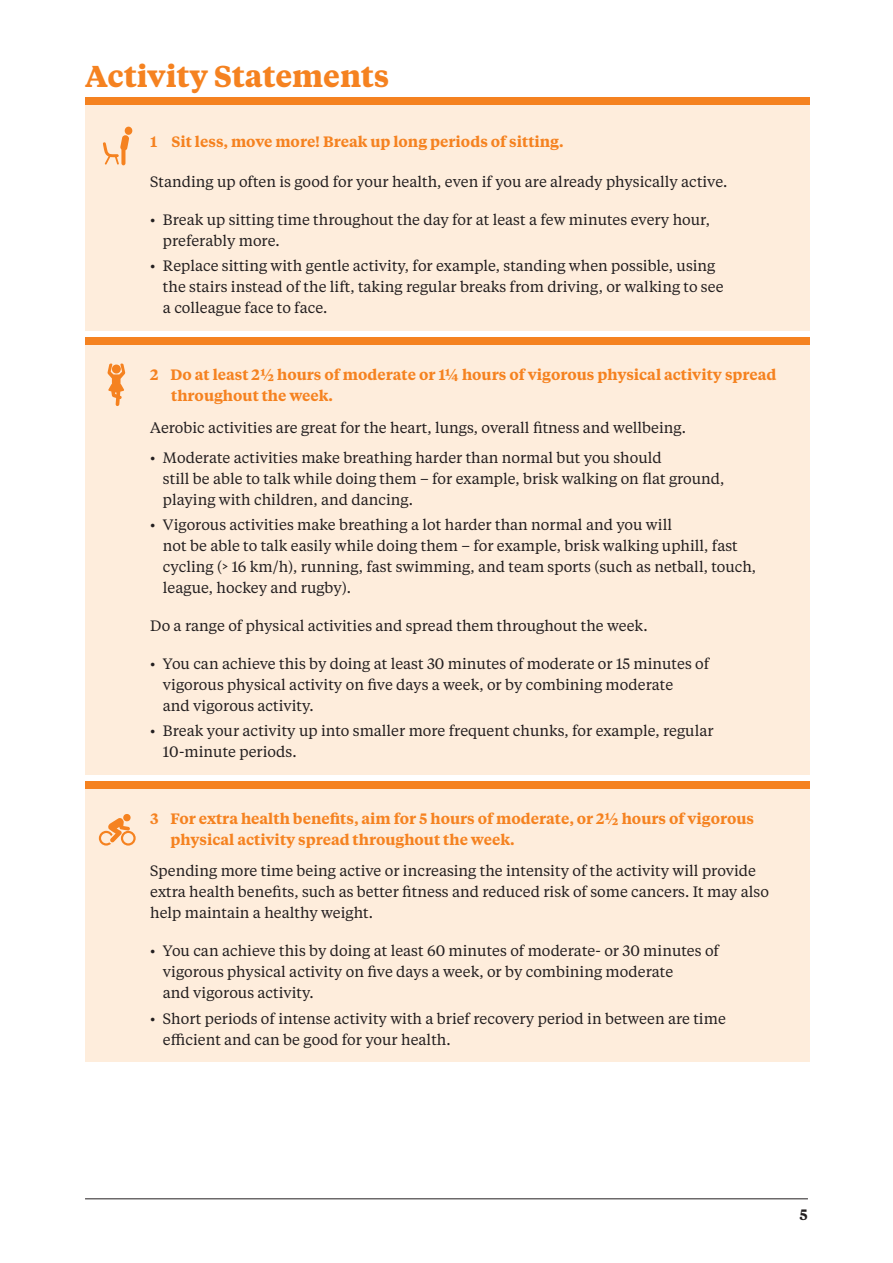
<style>
.page{position:relative;width:893px;height:1263px;background:#fff}
.page>*{position:absolute;margin:0;border:0;box-sizing:border-box;transform-origin:0 0}
.t1{font:700 30px "Tiempos Text";color:#f58220}
.t2{font:15px/21px "Tiempos Text";color:#231f20}
.t3{font:600 15px/21px "Tiempos Text";color:#f58220}
.t4{font:600 15px "Tiempos Text";color:#231f20}
</style>
<div class="page">
<hr style="left:85px;top:1198px;width:723px;height:1px;background:#231f20">
<div style="left:85px;top:97px;width:724px;height:8px;background:#f58220"></div>
<div style="left:85px;top:105px;width:724px;height:226px;background:#feeddc"></div>
<div style="left:125px;top:127px;width:7px;height:8px;background:#f58220;border-radius:50%"></div>
<svg style="left:103px;top:135px;width:26px;height:30px"></svg>
<div style="left:85px;top:337px;width:724px;height:8px;background:#f58220"></div>
<div style="left:85px;top:345px;width:724px;height:430px;background:#feeddc"></div>
<div style="left:85px;top:781px;width:724px;height:8px;background:#f58220"></div>
<div style="left:85px;top:789px;width:724px;height:272px;background:#feeddc"></div>
<svg style="left:107px;top:364px;width:18px;height:42px"></svg>
<div style="left:112px;top:364px;width:9px;height:9px;background:#f58220;border-radius:50%"></div>
<svg style="left:99px;top:814px;width:37px;height:31px"></svg>
<h1 class="t1" style="left:85px;top:55px;width:306px">Activity Statements</h1>
<p class="t3" style="left:150px;top:130px;width:415px">1 Sit less, move more! Break up long periods of sitting.</p>
<p class="t2" style="left:150px;top:170px;width:579px">Standing up often is good for your health, even if you are already physically active.</p>
<p class="t2" style="left:163px;top:208px;width:549px;text-indent:-13px">• Break up sitting time throughout the day for at least a few minutes every hour, preferably more.</p>
<p class="t2" style="left:163px;top:254px;width:562px;text-indent:-13px">• Replace sitting with gentle activity, for example, standing when possible, using the stairs instead of the lift, taking regular breaks from driving, or walking to see a colleague face to face.</p>
<p class="t3" style="left:171px;top:363px;width:607px;text-indent:-21px">2 Do at least 2½ hours of moderate or 1¼ hours of vigorous physical activity spread throughout the week.</p>
<p class="t2" style="left:150px;top:417px;width:537px">Aerobic activities are great for the heart, lungs, overall fitness and wellbeing.</p>
<p class="t2" style="left:163px;top:446px;width:563px;text-indent:-13px">• Moderate activities make breathing harder than normal but you should<br>still be able to talk while doing them – for example, brisk walking on flat ground, playing with children, and dancing.</p>
<p class="t2" style="left:163px;top:513px;width:595px;text-indent:-13px">• Vigorous activities make breathing a lot harder than normal and you will<br>not be able to talk easily while doing them – for example, brisk walking uphill, fast cycling (&gt; 16 km/h), running, fast swimming, and team sports (such as netball, touch, league, hockey and rugby).</p>
<p class="t2" style="left:150px;top:614px;width:499px">Do a range of physical activities and spread them throughout the week.</p>
<p class="t2" style="left:163px;top:652px;width:548px;text-indent:-13px">• You can achieve this by doing at least 30 minutes of moderate or 15 minutes of vigorous physical activity on five days a week, or by combining moderate<br>and vigorous activity.</p>
<p class="t2" style="left:163px;top:720px;width:552px;text-indent:-13px">• Break your activity up into smaller more frequent chunks, for example, regular<br>10-minute periods.</p>
<p class="t3" style="left:171px;top:807px;width:585px;text-indent:-20px">3 For extra health benefits, aim for 5 hours of moderate, or 2½ hours of vigorous physical activity spread throughout the week.</p>
<p class="t2" style="left:150px;top:860px;width:620px">Spending more time being active or increasing the intensity of the activity will provide extra health benefits, such as better fitness and reduced risk of some cancers. It may also help maintain a healthy weight.</p>
<p class="t2" style="left:163px;top:940px;width:558px;text-indent:-13px">• You can achieve this by doing at least 60 minutes of moderate- or 30 minutes of vigorous physical activity on five days a week, or by combining moderate<br>and vigorous activity.</p>
<p class="t2" style="left:163px;top:1007px;width:564px;text-indent:-13px">• Short periods of intense activity with a brief recovery period in between are time efficient and can be good for your health.</p>
<p class="t4" style="left:800px;top:1204px;width:10px">5</p>
</div>
